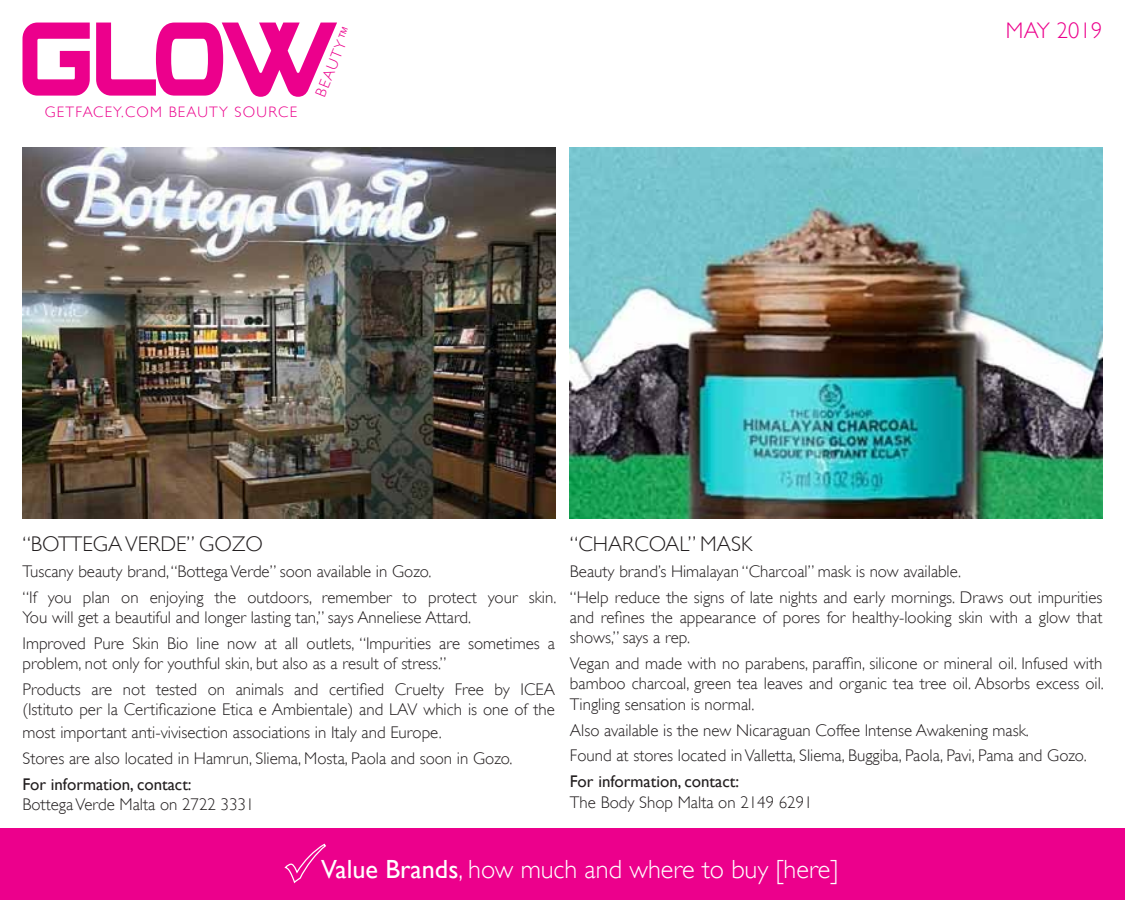
<style>
.page{position:relative;width:1125px;height:900px;background:#fff}
.page>*{position:absolute;margin:0;border:0;box-sizing:border-box;transform-origin:0 0}
.t1{font:300 26.25px "Gill Sans";color:#fff}
.t2{font:300 22.5px "Gill Sans";letter-spacing:.01em;color:#ec008c}
.t3{font:300 21.25px "Gill Sans";color:#231f20}
.t4{font:300 16.88px/25.9px "Gill Sans";color:#231f20}
.t5{font:16.88px "Gill Sans";color:#231f20}
.t6{font:300 15.12px "Gill Sans";letter-spacing:.08em;color:#ec008c}
.s1{font-weight:400}
</style>
<div class="page">
<div style="left:0;top:828px;width:1125px;height:72px;background:#ec008c"></div>
<svg style="left:22px;top:23px;width:315px;height:74px"></svg>
<svg style="left:284px;top:843px;width:42px;height:41px"></svg>
<img style="left:23px;top:148px;width:532px;height:370px">
<img style="left:570px;top:148px;width:532px;height:370px">
<p class="t6" style="left:45px;top:103px;width:254px">GETFACEY.COM BEAUTY SOURCE</p>
<p class="t6" style="left:312px;top:93px;width:76px;rotate:-68deg">BEAUTY™</p>
<h2 class="t2" style="left:1006px;top:17px;width:98px">MAY 2019</h2>
<p class="t3" style="left:22px;top:532px;width:242px">“BOTTEGA VERDE” GOZO</p>
<p class="t4" style="left:22px;top:558px;width:535px">Tuscany beauty brand, “Bottega Verde” soon available in Gozo.<br>“If you plan on enjoying the outdoors, remember to protect your skin.</p>
<p class="t4" style="left:22px;top:604px;width:534px">You will get a beautiful and longer lasting tan,” says Anneliese Attard.<br>Improved Pure Skin Bio line now at all outlets, “Impurities are sometimes a</p>
<p class="t4" style="left:22px;top:651px;width:534px">problem, not only for youthful skin, but also as a result of stress.”<br>Products are not tested on animals and certified Cruelty Free by ICEA</p>
<p class="t4" style="left:22px;top:698px;width:534px;line-height:22.5px">(Istituto per la Certificazione Etica e Ambientale) and LAV which is one of the most important anti-vivisection associations in Italy and Europe.</p>
<p class="t4" style="left:22px;top:745px;width:492px">Stores are also located in Hamrun, Sliema, Mosta, Paola and soon in Gozo.</p>
<p class="t5" style="left:22px;top:774px;width:171px">For information, contact:</p>
<p class="t4" style="left:22px;top:791px;width:233px">Bottega Verde Malta on 2722 3331</p>
<p class="t3" style="left:570px;top:532px;width:184px">“CHARCOAL” MASK</p>
<p class="t4" style="left:570px;top:558px;width:534px">Beauty brand’s Himalayan “Charcoal” mask is now available.<br>“Help reduce the signs of late nights and early mornings. Draws out impurities</p>
<p class="t4" style="left:570px;top:607px;width:534px;line-height:20.2px">and refines the appearance of pores for healthy-looking skin with a glow that shows,” says a rep.</p>
<p class="t4" style="left:570px;top:653px;width:535px;line-height:20.2px;text-align:justify">Vegan and made with no parabens, paraffin, silicone or mineral oil. Infused with bamboo charcoal, green tea leaves and organic tea tree oil. Absorbs excess oil.<br>Tingling sensation is normal.</p>
<p class="t4" style="left:570px;top:717px;width:518px">Also available is the new Nicaraguan Coffee Intense Awakening mask.<br>Found at stores located in Valletta, Sliema, Buggiba, Paola, Pavi, Pama and Gozo.</p>
<p class="t5" style="left:570px;top:772px;width:171px">For information, contact:</p>
<p class="t4" style="left:570px;top:789px;width:244px">The Body Shop Malta on 2149 6291</p>
<h1 class="t1" style="left:321px;top:853px;width:519px"><span class="s1">Value Brands</span>, how much and where to buy [here]</h1>
</div>
